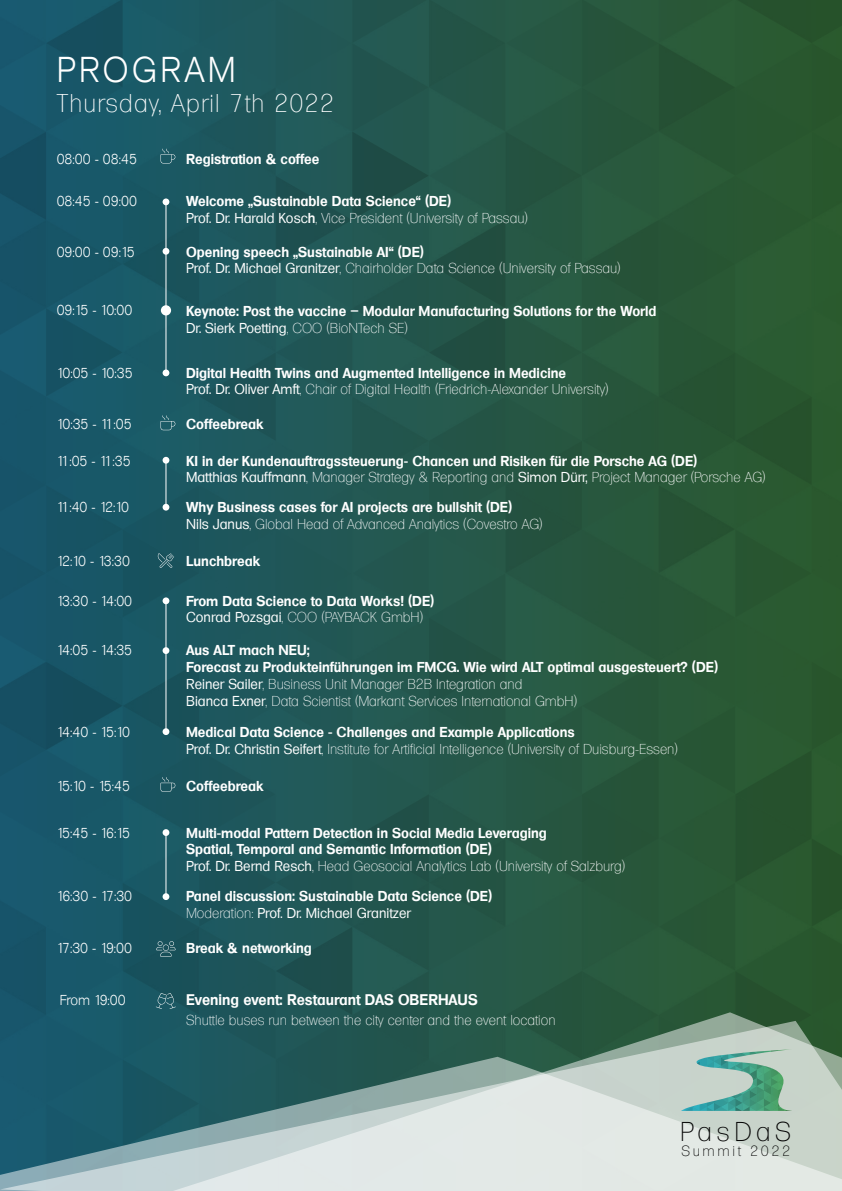
<style>
.page{position:relative;width:842px;height:1191px;background:#fff}
.page>*{position:absolute;margin:0;border:0;box-sizing:border-box;transform-origin:0 0}
.t1{font:300 35px "Formula Serial";letter-spacing:.1em;color:#fff}
.t2{font:200 26.4px "Formula Serial";letter-spacing:.18em;color:#000}
.t3{font:200 25px "Formula Serial";letter-spacing:.05em;color:#fff}
.t4{font:700 15px "Formula Serial";color:#fff}
.t5{font:200 14.4px "Formula Serial";letter-spacing:.18em;color:#000}
.t6{font:700 14px/16.8px "Formula Serial";color:#fff}
.t7{font:200 14px/16.8px "Formula Serial";color:#fff}
.t8{font:300 14px "Formula Serial";letter-spacing:-.015em;color:#fff}
.s1{font-weight:400}
.s2{font-weight:500}
.s3{font-weight:200}
.s4{font-weight:700}
</style>
<div class="page">
<div style="left:0;top:0;width:842px;height:1191px;background:linear-gradient(to right,#18566f,#2d572b)"></div>
<svg style="left:173px;top:1012px;width:669px;height:8px;background:#275747"></svg>
<svg style="left:0;top:1020px;width:842px;height:171px;background:#85a3a2"></svg>
<svg style="left:681px;top:1049px;width:112px;height:62px;background:#91beae"></svg>
<div style="left:163px;top:198px;width:6px;height:7px;background:#fff;border-radius:50%"></div>
<div style="left:163px;top:248px;width:6px;height:7px;background:#fff;border-radius:50%"></div>
<div style="left:163px;top:369px;width:6px;height:7px;background:#fff;border-radius:50%"></div>
<svg style="left:163px;top:504px;width:6px;height:6px"></svg>
<svg style="left:163px;top:457px;width:6px;height:6px"></svg>
<div style="left:163px;top:597px;width:6px;height:7px;background:#fff;border-radius:50%"></div>
<div style="left:163px;top:647px;width:6px;height:7px;background:#fff;border-radius:50%"></div>
<div style="left:163px;top:728px;width:6px;height:7px;background:#fff;border-radius:50%"></div>
<div style="left:163px;top:829px;width:6px;height:7px;background:#fff;border-radius:50%"></div>
<div style="left:163px;top:893px;width:6px;height:7px;background:#fff;border-radius:50%"></div>
<div style="left:161px;top:305px;width:10px;height:10px;background:#fff;border-radius:50%"></div>
<svg style="left:161px;top:149px;width:14px;height:14px"></svg>
<svg style="left:161px;top:415px;width:14px;height:15px"></svg>
<svg style="left:161px;top:777px;width:14px;height:15px"></svg>
<svg style="left:158px;top:553px;width:16px;height:15px"></svg>
<svg style="left:156px;top:941px;width:19px;height:15px"></svg>
<hr style="left:166px;top:832px;width:1px;height:64px;background:#fff">
<hr style="left:166px;top:601px;width:1px;height:129px;background:#fff">
<hr style="left:166px;top:201px;width:1px;height:172px;background:#fff">
<hr style="left:166px;top:459px;width:1px;height:48px;background:#fff">
<svg style="left:156px;top:993px;width:20px;height:16px"></svg>
<h1 class="t1" style="left:57px;top:49px;width:181px">PROGRAM</h1>
<h3 class="t3" style="left:57px;top:88px;width:279px">Thursday, April 7th 2022</h3>
<p class="t8" style="left:57px;top:151px;width:82px">08:00 - 08:45</p>
<p class="t8" style="left:57px;top:193px;width:82px">08:45 - 09:00</p>
<p class="t8" style="left:57px;top:243px;width:79px">09:00 - 09:15</p>
<p class="t6" style="left:186px;top:150px;width:135px">Registration &amp; coffee</p>
<p class="t6" style="left:186px;top:193px;width:343px">Welcome „Sustainable Data Science“ (DE)<br><span class="s1">Prof. Dr. Harald Kosc</span><span class="s2">h</span><span class="s3">, Vice President (University of Passau)</span></p>
<p class="t7" style="left:186px;top:243px;width:436px"><span class="s4">Opening speech „Sustainable AI“ (DE)<br></span><span class="s1">Prof. Dr. Michael Granitzer</span>, Chairholder Data Science (University of Passau)</p>
<p class="t6" style="left:186px;top:302px;width:472px">Keynote: Post the vaccine – Modular Manufacturing Solutions for the World<br><span class="s1">Dr. Sierk Poetting</span><span class="s3">, COO (BioNTech SE)</span></p>
<p class="t6" style="left:186px;top:364px;width:424px">Digital Health Twins and Augmented Intelligence in Medicine<br><span class="s1">Prof. Dr. Oliver Amft</span><span class="s3">, Chair of Digital Health (Friedrich-Alexander University)</span></p>
<p class="t8" style="left:57px;top:302px;width:77px">09:15 - 10:00</p>
<p class="t8" style="left:57px;top:364px;width:77px">10:05 - 10:35</p>
<p class="t8" style="left:57px;top:416px;width:76px">10:35 - 11:05</p>
<p class="t6" style="left:186px;top:416px;width:79px">Coffeebreak</p>
<p class="t8" style="left:57px;top:452px;width:76px">11:05 - 11:35</p>
<p class="t6" style="left:186px;top:452px;width:581px">KI in der Kundenauftragssteuerung- Chancen und Risiken für die Porsche AG (DE)<br><span class="s1">Matthias Kauffmann</span><span class="s3">, Manager Strategy &amp; Reporting and</span> <span class="s1">Simon Dürr,</span> <span class="s3">Project Manager (Porsche AG)</span></p>
<p class="t8" style="left:57px;top:498px;width:74px">11:40 - 12:10</p>
<p class="t6" style="left:186px;top:498px;width:358px">Why Business cases for AI projects are bullshit (DE)<br><span class="s1">Nils Janus</span><span class="s3">, Global Head of Advanced Analytics (Covestro AG)</span></p>
<p class="t8" style="left:57px;top:552px;width:75px">12:10 - 13:30</p>
<p class="t6" style="left:186px;top:552px;width:75px">Lunchbreak</p>
<p class="t8" style="left:57px;top:592px;width:77px">13:30 - 14:00</p>
<p class="t8" style="left:57px;top:642px;width:77px">14:05 - 14:35</p>
<p class="t6" style="left:186px;top:592px;width:250px">From Data Science to Data Works! (DE)<br><span class="s1">Conrad Pozsgai</span><span class="s3">, COO (PAYBACK GmbH)</span></p>
<p class="t7" style="left:186px;top:642px;width:533px"><span class="s4">Aus ALT mach NEU;<br>Forecast zu Produkteinführungen im FMCG. Wie wird ALT optimal ausgesteuert? (DE)<br></span><span class="s1">Reiner Sailer</span>, Business Unit Manager B2B Integration and<br><span class="s1">Bianca Exner</span>, Data Scientist (Markant Services International GmbH)</p>
<p class="t8" style="left:57px;top:723px;width:75px">14:40 - 15:10</p>
<p class="t7" style="left:186px;top:723px;width:493px"><span class="s4">Medical Data Science - Challenges and Example Applications<br></span><span class="s1">Prof. Dr. Christin Seifert</span>, Institute for Artificial Intelligence (University of Duisburg-Essen)</p>
<p class="t8" style="left:57px;top:777px;width:75px">15:10 - 15:45</p>
<p class="t6" style="left:186px;top:777px;width:79px">Coffeebreak</p>
<p class="t8" style="left:57px;top:824px;width:75px">15:45 - 16:15</p>
<p class="t8" style="left:57px;top:888px;width:77px">16:30 - 17:30</p>
<p class="t8" style="left:57px;top:940px;width:77px">17:30 - 19:00</p>
<p class="t8" style="left:60px;top:991px;width:67px">From 19:00</p>
<p class="t6" style="left:186px;top:824px;width:440px">Multi-modal Pattern Detection in Social Media Leveraging<br>Spatial, Temporal and Semantic Information (DE)<br><span class="s1">Prof. Dr. Bernd Resch</span><span class="s3">, Head Geosocial Analytics Lab (University of Salzburg)</span></p>
<p class="t6" style="left:186px;top:888px;width:308px">Panel discussion: Sustainable Data Science (DE)<br><span class="s3">Moderation:</span> <span class="s1">Prof. Dr. Michael Granitzer</span></p>
<p class="t6" style="left:186px;top:940px;width:127px">Break &amp; networking</p>
<p class="t4" style="left:186px;top:991px;width:293px">Evening event: Restaurant DAS OBERHAUS</p>
<p class="t7" style="left:186px;top:1012px;width:371px">Shuttle buses run between the city center and the event location</p>
<h2 class="t2" style="left:680px;top:1115px;width:112px">PasDaS</h2>
<p class="t5" style="left:681px;top:1142px;width:110px">Summit 2022</p>
</div>
